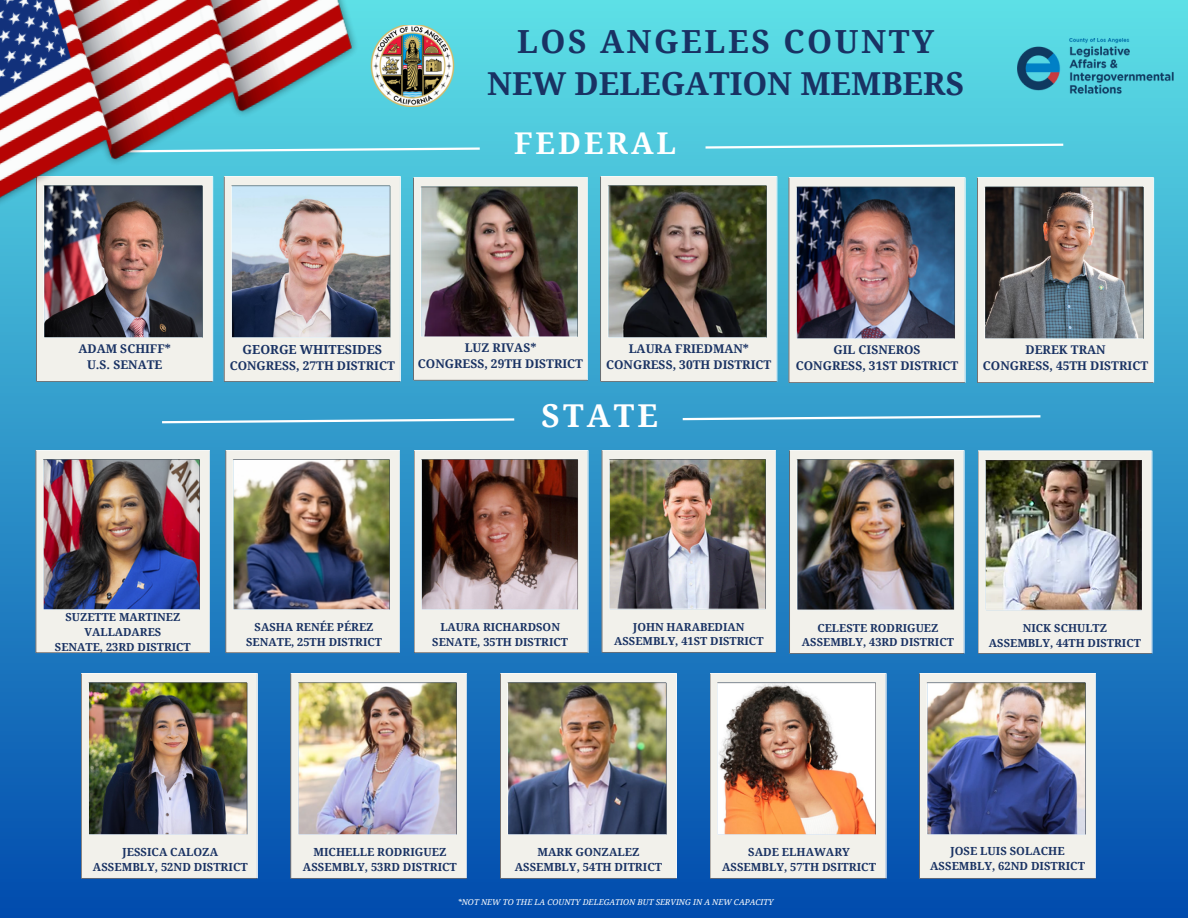
<style>
.page{position:relative;width:1188px;height:918px;background:#fff}
.page>*{position:absolute;margin:0;border:0;box-sizing:border-box;transform-origin:0 0}
.t1{font:700 31.8px "Droid Serif";letter-spacing:.08em;color:#193263}
.t2{font:700 31.65px "Droid Serif";color:#193263}
.t3{font:700 31.5px "Droid Serif";letter-spacing:.1em;color:#fff}
.t4{font:700 30px "Droid Serif";letter-spacing:.1em;color:#fff}
.t5{font:700 12.45px "Droid Serif";color:#193263}
.t6{font:700 12px/16px "Droid Serif";color:#193263;text-align:center}
.t7{font:700 11.1px/14.7px "Droid Serif";color:#193263;text-align:center}
.t8{font:italic 8.1px "Droid Serif";color:#fff}
</style>
<div class="page">
<div style="left:0;top:0;width:1188px;height:918px;background:linear-gradient(to bottom,#5ee0e6,#014bae)"></div>
<svg style="left:680px;top:414px;width:363px;height:7px"></svg>
<svg style="left:160px;top:417px;width:357px;height:7px"></svg>
<img style="left:36px;top:227px;width:177px;height:155px">
<img style="left:500px;top:673px;width:177px;height:206px">
<img style="left:226px;top:450px;width:174px;height:203px">
<img style="left:414px;top:450px;width:175px;height:203px">
<img style="left:978px;top:451px;width:174px;height:203px">
<svg style="left:710px;top:673px;width:177px;height:206px"></svg>
<img style="left:919px;top:673px;width:177px;height:206px">
<img style="left:81px;top:673px;width:177px;height:206px">
<img style="left:290px;top:673px;width:177px;height:206px">
<img style="left:1017px;top:38px;width:158px;height:56px">
<img style="left:36px;top:450px;width:174px;height:203px">
<img style="left:602px;top:450px;width:174px;height:203px">
<img style="left:413px;top:177px;width:175px;height:203px">
<img style="left:789px;top:177px;width:177px;height:206px">
<img style="left:600px;top:176px;width:177px;height:206px">
<img style="left:789px;top:450px;width:176px;height:204px">
<img style="left:389px;top:25px;width:66px;height:81px">
<img style="left:224px;top:176px;width:177px;height:206px">
<svg style="left:703px;top:142px;width:363px;height:8px"></svg>
<svg style="left:389px;top:146px;width:93px;height:8px"></svg>
<img style="left:0;top:0;width:389px;height:227px">
<img style="left:977px;top:177px;width:177px;height:206px">
<h3 class="t1" style="left:517px;top:24px;width:419px">LOS ANGELES COUNTY</h3>
<p class="t2" style="left:487px;top:66px;width:479px">NEW DELEGATION MEMBERS</p>
<p class="t4" style="left:514px;top:126px;width:164px">FEDERAL</p>
<h1 class="t6" style="left:79px;top:341px;width:94px">ADAM SCHIFF*<br>U.S. SENATE</h1>
<h3 class="t5" style="left:243px;top:343px;width:141px">GEORGE WHITESIDES</h3>
<h3 class="t6" style="left:230px;top:358px;width:167px">CONGRESS, 27TH DISTRICT</h3>
<h3 class="t6" style="left:418px;top:339px;width:167px">LUZ RIVAS*<br>CONGRESS, 29TH DISTRICT</h3>
<h3 class="t6" style="left:796px;top:341px;width:164px">GIL CISNEROS<br>CONGRESS, 31ST DISTRICT</h3>
<h3 class="t6" style="left:606px;top:341px;width:167px">LAURA FRIEDMAN*<br>CONGRESS, 30TH DISTRICT</h3>
<p class="t3" style="left:542px;top:398px;width:118px">STATE</p>
<h3 class="t6" style="left:983px;top:341px;width:167px">DEREK TRAN<br>CONGRESS, 45TH DISTRICT</h3>
<h1 class="t7" style="left:55px;top:610px;width:137px">SUZETTE MARTINEZ<br>VALLADARES<br>SENATE, 23RD DISTRICT</h1>
<p class="t7" style="left:614px;top:620px;width:151px">JOHN HARABEDIAN<br>ASSEMBLY, 41ST DISTRICT</p>
<p class="t7" style="left:246px;top:620px;width:137px">SASHA RENÉE PÉREZ<br>SENATE, 25TH DISTRICT</p>
<p class="t7" style="left:432px;top:620px;width:137px">LAURA RICHARDSON<br>SENATE, 35TH DISTRICT</p>
<p class="t7" style="left:989px;top:621px;width:153px">NICK SCHULTZ<br>ASSEMBLY, 44TH DISTRICT</p>
<h3 class="t7" style="left:802px;top:621px;width:153px">CELESTE RODRIGUEZ<br>ASSEMBLY, 43RD DISTRICT</h3>
<p class="t7" style="left:93px;top:845px;width:156px">JESSICA CALOZA<br>ASSEMBLY, 52ND DISTRICT</p>
<p class="t7" style="left:303px;top:845px;width:155px">MICHELLE RODRIGUEZ<br>ASSEMBLY, 53RD DISTRICT</p>
<p class="t7" style="left:515px;top:845px;width:149px">MARK GONZALEZ<br>ASSEMBLY, 54TH DITRICT</p>
<p class="t7" style="left:722px;top:845px;width:155px">SADE ELHAWARY<br>ASSEMBLY, 57TH DSITRICT</p>
<p class="t7" style="left:930px;top:844px;width:156px">JOSE LUIS SOLACHE<br>ASSEMBLY, 62ND DISTRICT</p>
<h3 class="t8" style="left:458px;top:898px;width:317px">*NOT NEW TO THE LA COUNTY DELEGATION BUT SERVING IN A NEW CAPACITY</h3>
</div>
